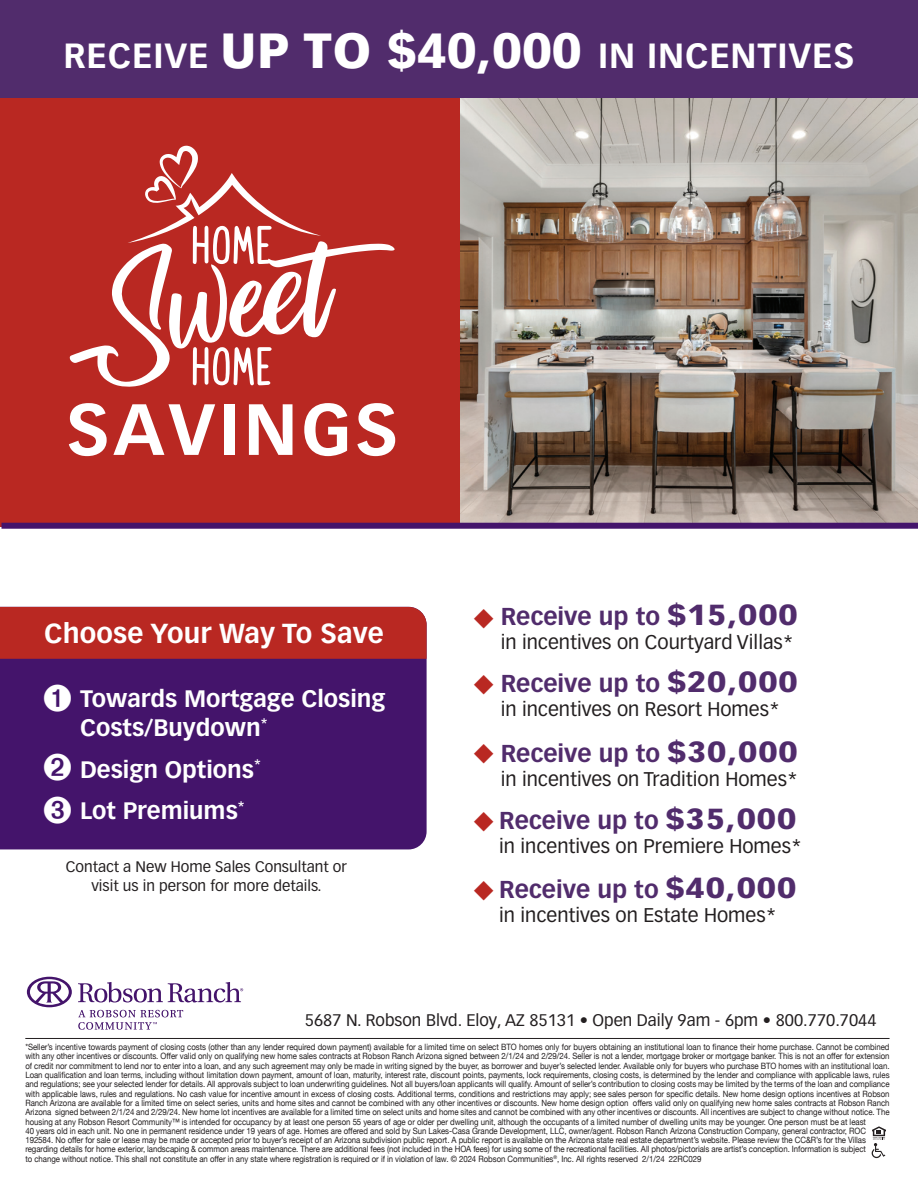
<style>
.page{position:relative;width:918px;height:1188px;background:#fff}
.page>*{position:absolute;margin:0;border:0;box-sizing:border-box;transform-origin:0 0}
.t1{font:700 71.1px "Vectora LT Pro";letter-spacing:.05em;color:#fff}
.t2{font:700 48px "Vectora LT Pro";color:#fff}
.t3{font:700 34.35px "Vectora LT Pro";letter-spacing:.025em;color:#fff}
.t4{font:700 27px "Vectora LT Pro";letter-spacing:.005em;color:#fff}
.t5{font:700 24px "Vectora LT Pro";color:#512c6c}
.t6{font:700 23.4px/29px "Vectora LT Pro";color:#fff}
.t7{font:19.5px "Vectora LT Pro";color:#231f20}
.t8{font:16.5px "Vectora LT Pro";color:#231f20}
.t9{font:15px/19.5px "Vectora LT Pro";color:#231f20;text-align:center}
.t10{font:8.7px/9.3px "Helvetica Neue";letter-spacing:-.005em;color:#231f20;scale:.9 1}
.s1{font-weight:900;font-size:48.45px}
.s2{font-weight:900;font-size:28.5px}
</style>
<div class="page">
<svg style="left:27px;top:977px;width:45px;height:30px"></svg>
<svg style="left:78px;top:982px;width:165px;height:20px"></svg>
<svg style="left:78px;top:1010px;width:105px;height:20px"></svg>
<hr style="left:25px;top:1038px;width:865px;height:1px;background:#231f20">
<svg style="left:872px;top:1126px;width:14px;height:32px"></svg>
<div style="left:0;top:659px;width:427px;height:190px;background:#44146b"></div>
<div style="left:0;top:607px;width:427px;height:52px;background:#b92822"></div>
<div style="left:0;top:93px;width:462px;height:433px;background:#b92822"></div>
<img style="left:461px;top:97px;width:457px;height:426px">
<div style="left:2px;top:523px;width:916px;height:6px;background:#44146b"></div>
<div style="left:0;top:0;width:918px;height:97px;background:#512c6c"></div>
<svg style="left:70px;top:146px;width:325px;height:241px"></svg>
<h3 class="t3" style="left:64px;top:35px;width:792px">RECEIVE <span class="s1">UP TO $40,000</span> IN INCENTIVES</h3>
<h2 class="t2" style="left:104px;top:22px;width:713px">NEW HOME. NEW INCENTIVES.</h2>
<h1 class="t1" style="left:66px;top:386px;width:334px">SAVINGS</h1>
<h3 class="t4" style="left:44px;top:617px;width:341px">Choose Your Way To Save</h3>
<h3 class="t6" style="left:80px;top:684px;width:307px;text-indent:-37px">➊ Towards Mortgage Closing<br>Costs/Buydown<sup>*</sup></h3>
<h3 class="t6" style="left:43px;top:749px;width:220px;line-height:41.2px">➋ Design Options<sup>*<br></sup>➌ Lot Premiums<sup>*</sup></h3>
<h3 class="t9" style="left:66px;top:857px;width:283px">Contact a New Home Sales Consultant or visit us in person for more details.</h3>
<h3 class="t5" style="left:501px;top:602px;width:298px">Receive up to <span class="s2">$15,000</span></h3>
<h3 class="t7" style="left:501px;top:630px;width:295px">in incentives on Courtyard Villas*</h3>
<h3 class="t5" style="left:501px;top:669px;width:298px">Receive up to <span class="s2">$20,000</span></h3>
<h3 class="t7" style="left:501px;top:698px;width:281px">in incentives on Resort Homes*</h3>
<h3 class="t5" style="left:501px;top:739px;width:298px">Receive up to <span class="s2">$30,000</span></h3>
<h3 class="t7" style="left:501px;top:767px;width:299px">in incentives on Tradition Homes*</h3>
<h3 class="t5" style="left:499px;top:806px;width:298px">Receive up to <span class="s2">$35,000</span></h3>
<h3 class="t7" style="left:499px;top:835px;width:304px">in incentives on Premiere Homes*</h3>
<h3 class="t5" style="left:499px;top:875px;width:298px">Receive up to <span class="s2">$40,000</span></h3>
<h3 class="t7" style="left:499px;top:903px;width:279px">in incentives on Estate Homes*</h3>
<h3 class="t8" style="left:305px;top:1010px;width:573px">5687 N. Robson Blvd. Eloy, AZ 85131 • Open Daily 9am - 6pm • 800.770.7044</h3>
<p class="t10" style="left:25px;top:1043px;width:962px">*Seller’s incentive towards payment of closing costs (other than any lender required down payment) available for a limited time on select BTO homes only for buyers obtaining an institutional loan to finance their home purchase. Cannot be combined with any other incentives or discounts. Offer valid only on qualifying new home sales contracts at Robson Ranch Arizona signed between 2/1/24 and 2/29/24. Seller is not a lender, mortgage broker or mortgage banker. This is not an offer for extension of credit nor commitment to lend nor to enter into a loan, and any such agreement may only be made in writing signed by the buyer, as borrower and buyer’s selected lender. Available only for buyers who purchase BTO homes with an institutional loan.<br>Loan qualification and loan terms, including without limitation down payment, amount of loan, maturity, interest rate, discount points, payments, lock requirements, closing costs, is determined by the lender and compliance with applicable laws, rules and regulations; see your selected lender for details. All approvals subject to loan underwriting guidelines. Not all buyers/loan applicants will qualify. Amount of seller’s contribution to closing costs may be limited by the terms of the loan and compliance with applicable laws, rules and regulations. No cash value for incentive amount in excess of closing costs. Additional terms, conditions and restrictions may apply; see sales person for specific details. New home design options incentives at Robson Ranch Arizona are available for a limited time on select series, units and home sites and cannot be combined with any other incentives or discounts. New home design option offers valid only on qualifying new home sales contracts at Robson Ranch Arizona signed between 2/1/24 and 2/29/24. New home lot incentives are available for a limited time on select units and home sites and cannot be combined with any other incentives or discounts. All incentives are subject to change without notice. The housing at any Robson Resort Community™ is intended for occupancy by at least one person 55 years of age or older per dwelling unit, although the occupants of a limited number of dwelling units may be younger. One person must be at least<br>40 years old in each unit. No one in permanent residence under 19 years of age. Homes are offered and sold by Sun Lakes-Casa Grande Development, LLC, owner/agent. Robson Ranch Arizona Construction Company, general contractor, ROC 192584. No offer for sale or lease may be made or accepted prior to buyer’s receipt of an Arizona subdivision public report. A public report is available on the Arizona state real estate department’s website. Please review the CC&amp;R’s for the Villas regarding details for home exterior, landscaping &amp; common areas maintenance. There are additional fees (not included in the HOA fees) for using some of the recreational facilities. All photos/pictorials are artist’s conception. Information is subject<br>to change without notice. This shall not constitute an offer in any state where registration is required or if in violation of law. © 2024 Robson Communities<sup>®</sup>, Inc. All rights reserved 2/1/24 22RC029</p>
</div>
